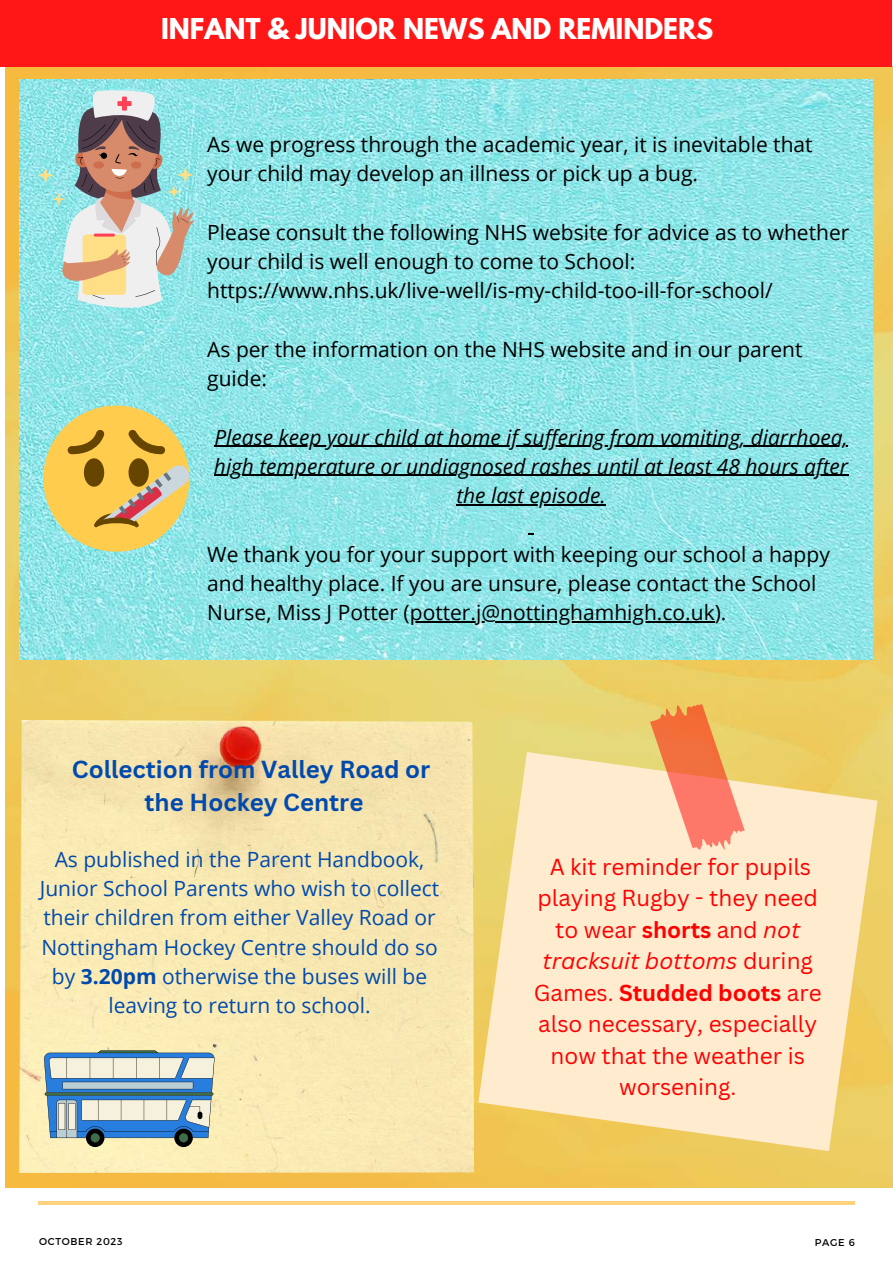
<style>
.page{position:relative;width:893px;height:1264px;background:#fff}
.page>*{position:absolute;margin:0;border:0;box-sizing:border-box;transform-origin:0 0}
.t1{font:700 25.5px "League Spartan";color:#fff}
.t2{font:700 24px/32.5px "Canva Sans";color:#014aad;text-align:center}
.t3{font:22.5px/31.5px "Canva Sans";color:#fe0000;text-align:center}
.t4{font:21px/29.2px "Open Sans";color:#000}
.t5{font:21px/29.2px "Open Sans";color:#014aad;text-align:center}
.t6{font:italic 21px/29.2px "Open Sans";color:#000;text-align:center}
.t7{font:9.9px "Montserrat";letter-spacing:.07em;color:#000}
.s1{font-weight:700}
.s2{font-style:italic}
</style>
<div class="page">
<hr style="left:38px;top:1201px;width:816px;height:3px;background:#ffd280">
<img style="left:6px;top:67px;width:886px;height:1120px">
<div style="left:0;top:0;width:891px;height:67px;background:#ff1616"></div>
<img style="left:19px;top:80px;width:853px;height:580px">
<svg style="left:38px;top:89px;width:157px;height:228px"></svg>
<svg style="left:43px;top:405px;width:147px;height:146px;background:#d4c26f"></svg>
<img style="left:19px;top:721px;width:454px;height:451px">
<svg style="left:44px;top:1050px;width:170px;height:97px;background:#94afbe"></svg>
<svg style="left:478px;top:752px;width:399px;height:399px;background:#fbe4b6"></svg>
<svg style="left:650px;top:703px;width:95px;height:147px;background:#f6a474"></svg>
<hr style="left:214px;top:445px;width:75px;height:2px;background:#000">
<hr style="left:289px;top:445px;width:558px;height:2px;background:#000">
<hr style="left:214px;top:475px;width:634px;height:1px;background:#000">
<hr style="left:456px;top:504px;width:149px;height:1px;background:#000">
<hr style="left:410px;top:621px;width:304px;height:1px;background:#000">
<p class="t1" style="left:161px;top:16px;width:553px">INFANT &amp; JUNIOR NEWS AND REMINDERS</p>
<p class="t4" style="left:207px;top:129px;width:607px">As we progress through the academic year, it is inevitable that your child may develop an illness or pick up a bug.</p>
<p class="t4" style="left:207px;top:217px;width:643px">Please consult the following NHS website for advice as to whether your child is well enough to come to School: https://www.nhs.uk/live-well/is-my-child-too-ill-for-school/</p>
<p class="t4" style="left:207px;top:334px;width:596px">As per the information on the NHS website and in our parent guide:</p>
<p class="t6" style="left:214px;top:422px;width:635px">Please keep your child at home if suffering from vomiting, diarrhoea, high temperature or undiagnosed rashes until at least 48 hours after the last episode.</p>
<p class="t4" style="left:207px;top:538px;width:624px">We thank you for your support with keeping our school a happy and healthy place. If you are unsure, please contact the School<br>Nurse, Miss J Potter (potter.j@nottinghamhigh.co.uk).</p>
<p class="t2" style="left:72px;top:752px;width:360px">Collection from Valley Road or the Hockey Centre</p>
<p class="t5" style="left:40px;top:844px;width:401px">As published in the Parent Handbook, Junior School Parents who wish to collect their children from either Valley Road or Nottingham Hockey Centre should do so by <span class="s1">3.20pm</span> otherwise the buses will be leaving to return to school.</p>
<p class="t3" style="left:533px;top:850px;width:289px">A kit reminder for pupils playing Rugby - they need to wear <span class="s1">shorts</span> and <span class="s2">not tracksuit bottoms</span> during<br>Games. <span class="s1">Studded boots</span> are also necessary, especially now that the weather is worsening.</p>
<p class="t7" style="left:39px;top:1235px;width:85px">OCTOBER 2023</p>
<p class="t7" style="left:814px;top:1235px;width:42px">PAGE 6</p>
</div>
